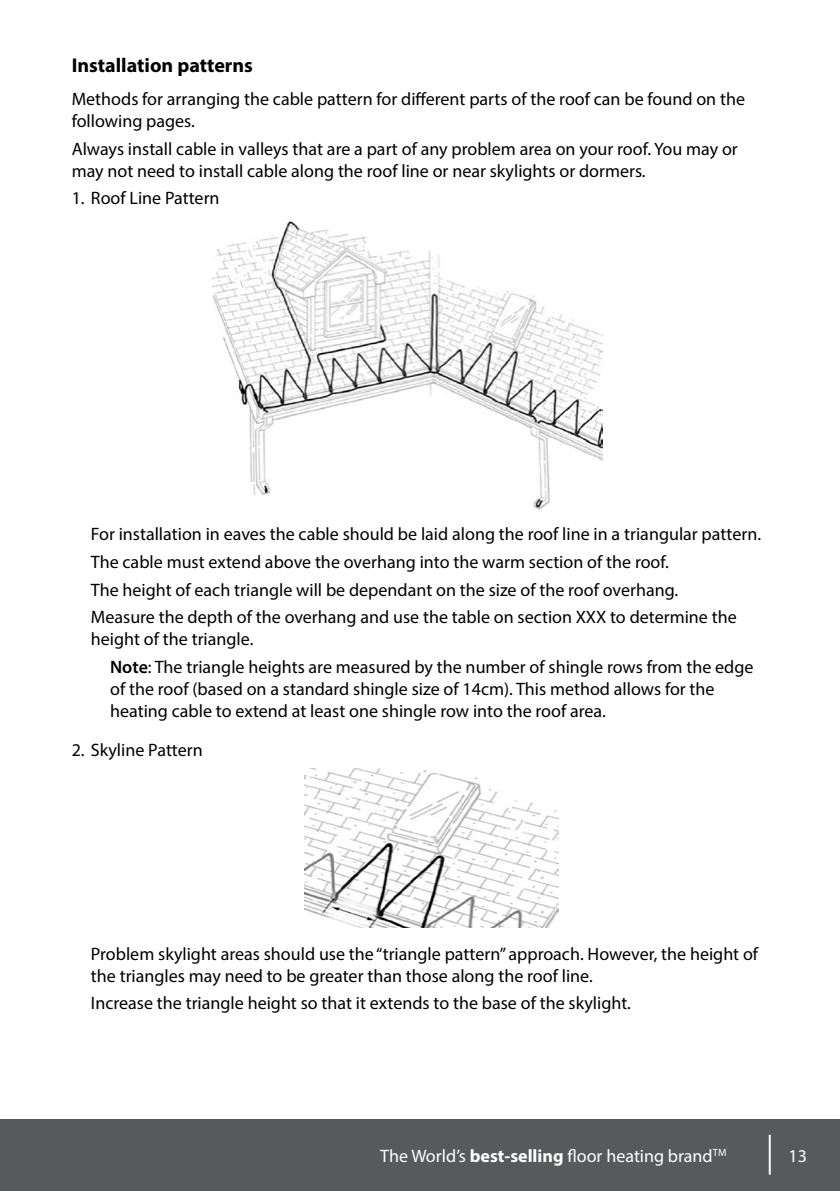
<style>
.page{position:relative;width:840px;height:1191px;background:#fff}
.page>*{position:absolute;margin:0;border:0;box-sizing:border-box;transform-origin:0 0}
.t1{font:700 20px "Myriad Pro";color:#000}
.t2{font:18px/22px "Myriad Pro";color:#000}
.t3{font:18px "Myriad Pro";color:#fff}
.t4{font:10.4px "Myriad Pro";color:#fff}
.s1{font-weight:600}
.s2{font-weight:700}
</style>
<div class="page">
<div style="left:0;top:1120px;width:839px;height:71px;background:#58595b"></div>
<hr style="left:768px;top:1134px;width:2px;height:40px;background:#fff">
<img style="left:212px;top:221px;width:390px;height:289px">
<img style="left:304px;top:768px;width:254px;height:159px">
<p class="t1" style="left:72px;top:52px;width:183px">Installation patterns</p>
<p class="t2" style="left:72px;top:88px;width:674px">Methods for arranging the cable pattern for different parts of the roof can be found on the following pages.</p>
<p class="t2" style="left:72px;top:137px;width:667px">Always install cable in valleys that are a part of any problem area on your roof. You may or may not need to install cable along the roof line or near skylights or dormers.</p>
<p class="t2" style="left:72px;top:187px;width:149px">1. Roof Line Pattern</p>
<p class="t2" style="left:91px;top:520px;width:671px;line-height:27.6px">For installation in eaves the cable should be laid along the roof line in a triangular pattern.<br>The cable must extend above the overhang into the warm section of the roof.<br>The height of each triangle will be dependant on the size of the roof overhang.<br>Measure the depth of the overhang and use the table on section XXX to determine the</p>
<p class="t2" style="left:110px;top:625px;width:644px;line-height:27.6px;text-indent:-19px">height of the triangle.<br><span class="s1">Note</span>: The triangle heights are measured by the number of shingle rows from the edge</p>
<p class="t2" style="left:110px;top:677px;width:605px">of the roof (based on a standard shingle size of 14cm). This method allows for the heating cable to extend at least one shingle row into the roof area.</p>
<p class="t2" style="left:72px;top:738px;width:132px">2. Skyline Pattern</p>
<p class="t2" style="left:91px;top:942px;width:668px">Problem skylight areas should use the “triangle pattern” approach. However, the height of the triangles may need to be greater than those along the roof line.</p>
<p class="t2" style="left:91px;top:992px;width:541px">Increase the triangle height so that it extends to the base of the skylight.</p>
<p class="t4" style="left:712px;top:1145px;width:15px">TM</p>
<p class="t3" style="left:380px;top:1144px;width:334px">The World’s <span class="s2">best-selling</span> floor heating brand</p>
<p class="t3" style="left:788px;top:1145px;width:20px">13</p>
</div>
